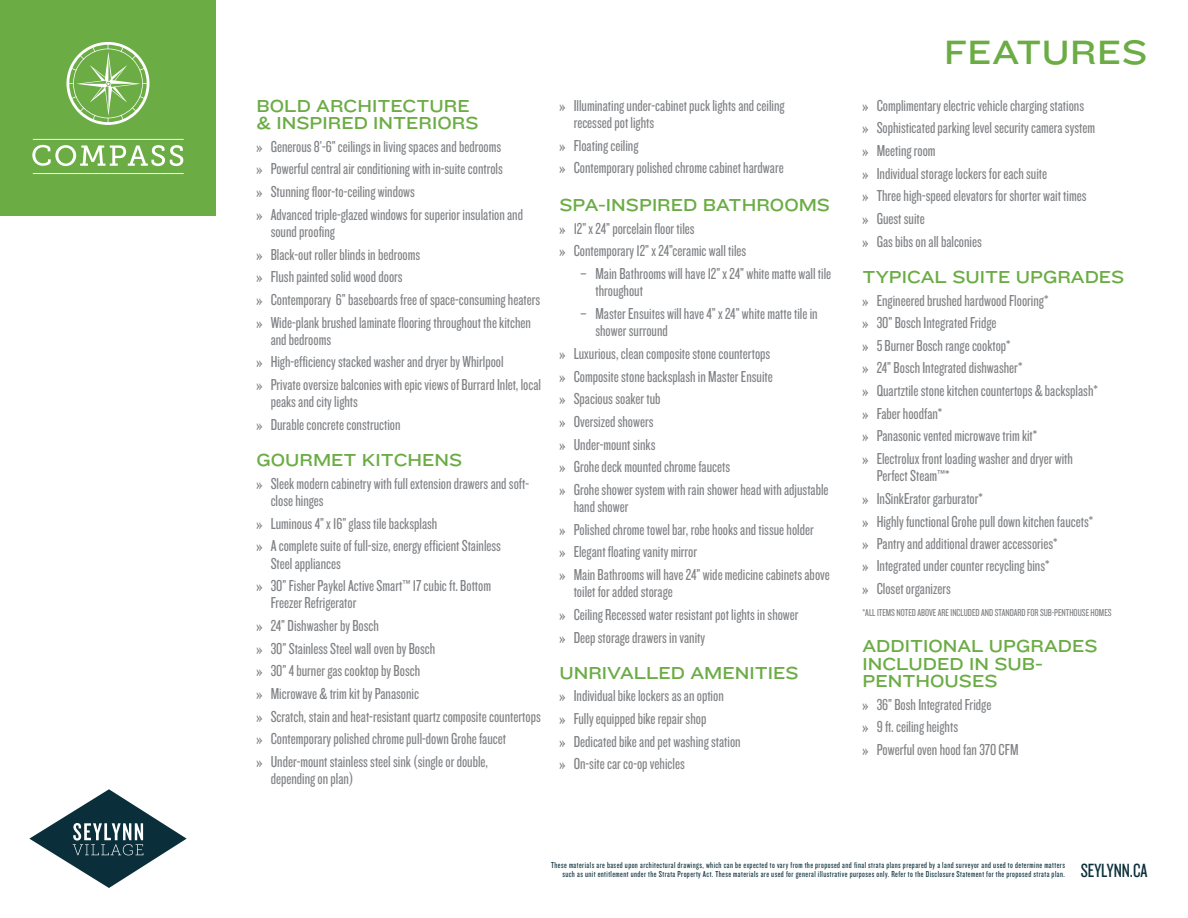
<style>
.page{position:relative;width:1188px;height:918px;background:#fff}
.page>*{position:absolute;margin:0;border:0;box-sizing:border-box;transform-origin:0 0}
.t1{font:34.95px "Knockout HTF33 Junior Heviwt";letter-spacing:.015em;color:#6bac44}
.t2{font:18px/17.2px "Knockout HTF33 Junior Heviwt";color:#6bac44}
.t3{font:16.5px/22.6px "Knockout HTF28 Junior Featherwt";color:#808285}
.t4{font:10.5px "Knockout HTF28 Junior Featherwt";color:#808285}
.t5{font:9px/9.1px "Knockout HTF28 Junior Featherwt";letter-spacing:.05em;color:#0a2f3a}
.s1{font-size:19.8px}
</style>
<div class="page">
<div style="left:0;top:0;width:216px;height:216px;background:#6bac44"></div>
<hr style="left:33px;top:139px;width:151px;height:1px;background:#fff">
<hr style="left:33px;top:173px;width:151px;height:1px;background:#fff">
<svg style="left:32px;top:145px;width:151px;height:21px"></svg>
<svg style="left:66px;top:42px;width:84px;height:83px"></svg>
<svg style="left:29px;top:789px;width:158px;height:99px"></svg>
<p class="t2" style="left:256px;top:97px;width:224px">BOLD ARCHITECTURE &amp; INSPIRED INTERIORS</p>
<p class="t3" style="left:256px;top:135px;width:268px">» Generous 8’-6” ceilings in living spaces and bedrooms<br>» Powerful central air conditioning with in-suite controls<br>» Stunning floor-to-ceiling windows<br>» Advanced triple-glazed windows for superior insulation and</p>
<p class="t3" style="left:256px;top:221px;width:285px;text-indent:14px">sound proofing<br>» Black-out roller blinds in bedrooms<br>» Flush painted solid wood doors<br>» Contemporary 6” baseboards free of space-consuming heaters » Wide-plank brushed laminate flooring throughout the kitchen</p>
<p class="t3" style="left:257px;top:328px;width:286px;text-indent:14px">and bedrooms<br>» High-efficiency stacked washer and dryer by Whirlpool<br>» Private oversize balconies with epic views of Burrard Inlet, local</p>
<p class="t3" style="left:257px;top:391px;width:146px;text-indent:14px">peaks and city lights<br>» Durable concrete construction</p>
<p class="t2" style="left:256px;top:452px;width:207px">GOURMET KITCHENS</p>
<p class="t3" style="left:271px;top:475px;width:260px;line-height:17.2px;text-indent:-14px">» Sleek modern cabinetry with full extension drawers and soft&shy;close hinges</p>
<p class="t3" style="left:256px;top:512px;width:246px">» Luminous 4” x 16” glass tile backsplash<br>» A complete suite of full-size, energy efficient Stainless</p>
<p class="t3" style="left:256px;top:552px;width:236px;text-indent:14px">Steel appliances<br>» 30” Fisher Paykel Active Smart™ 17 cubic ft. Bottom</p>
<p class="t3" style="left:256px;top:592px;width:286px;text-indent:14px">Freezer Refrigerator<br>» 24” Dishwasher by Bosch<br>» 30” Stainless Steel wall oven by Bosch<br>» 30” 4 burner gas cooktop by Bosch<br>» Microwave &amp; trim kit by Panasonic<br>» Scratch, stain and heat-resistant quartz composite countertops » Contemporary polished chrome pull-down Grohe faucet<br>» Under-mount stainless steel sink (single or double,</p>
<p class="t3" style="left:271px;top:768px;width:84px">depending on plan)</p>
<p class="t3" style="left:574px;top:97px;width:213px;line-height:17.2px;text-indent:-14px">» Illuminating under-cabinet puck lights and ceiling recessed pot lights</p>
<p class="t3" style="left:560px;top:134px;width:226px">» Floating ceiling<br>» Contemporary polished chrome cabinet hardware</p>
<p class="t2" style="left:560px;top:197px;width:272px">SPA-INSPIRED BATHROOMS</p>
<p class="t3" style="left:560px;top:217px;width:188px">» 12” x 24” porcelain floor tiles<br>» Contemporary 12” x 24”ceramic wall tiles</p>
<p class="t3" style="left:595px;top:265px;width:237px;line-height:17.2px;text-indent:-16px">– Main Bathrooms will have 12” x 24” white matte wall tile throughout</p>
<p class="t3" style="left:595px;top:305px;width:224px;line-height:17.2px;text-indent:-16px">– Master Ensuites will have 4” x 24” white matte tile in shower surround</p>
<p class="t3" style="left:560px;top:342px;width:271px">» Luxurious, clean composite stone countertops<br>» Composite stone backsplash in Master Ensuite<br>» Spacious soaker tub<br>» Oversized showers<br>» Under-mount sinks<br>» Grohe deck mounted chrome faucets<br>» Grohe shower system with rain shower head with adjustable</p>
<p class="t3" style="left:560px;top:496px;width:272px;text-indent:14px">hand shower<br>» Polished chrome towel bar, robe hooks and tissue holder<br>» Elegant floating vanity mirror<br>» Main Bathrooms will have 24” wide medicine cabinets above</p>
<p class="t3" style="left:560px;top:581px;width:241px;text-indent:14px">toilet for added storage<br>» Ceiling Recessed water resistant pot lights in shower » Deep storage drawers in vanity</p>
<p class="t2" style="left:560px;top:664px;width:241px">UNRIVALLED AMENITIES</p>
<p class="t3" style="left:560px;top:685px;width:183px">» Individual bike lockers as an option<br>» Fully equipped bike repair shop<br>» Dedicated bike and pet washing station » On-site car co-op vehicles</p>
<h1 class="t1" style="left:944px;top:33px;width:205px">FEATURES</h1>
<p class="t3" style="left:863px;top:94px;width:234px">» Complimentary electric vehicle charging stations<br>» Sophisticated parking level security camera system » Meeting room<br>» Individual storage lockers for each suite<br>» Three high-speed elevators for shorter wait times » Guest suite<br>» Gas bibs on all balconies</p>
<p class="t2" style="left:862px;top:268px;width:263px">TYPICAL SUITE UPGRADES</p>
<p class="t3" style="left:862px;top:289px;width:237px">» Engineered brushed hardwood Flooring*<br>» 30” Bosch Integrated Fridge<br>» 5 Burner Bosch range cooktop*<br>» 24” Bosch Integrated dishwasher*<br>» Quartztile stone kitchen countertops &amp; backsplash* » Faber hoodfan*<br>» Panasonic vented microwave trim kit*<br>» Electrolux front loading washer and dryer with</p>
<p class="t3" style="left:862px;top:465px;width:232px;text-indent:14px">Perfect Steam™*<br>» InSinkErator garburator*<br>» Highly functional Grohe pull down kitchen faucets*</p>
<p class="t3" style="left:862px;top:555px;width:189px">» Integrated under counter recycling bins*</p>
<p class="t3" style="left:862px;top:532px;width:197px">» Pantry and additional drawer accessories*</p>
<p class="t3" style="left:862px;top:577px;width:90px">» Closet organizers</p>
<p class="t4" style="left:862px;top:608px;width:251px">*ALL ITEMS NOTED ABOVE ARE INCLUDED AND STANDARD FOR SUB-PENTHOUSE HOMES</p>
<p class="t2" style="left:862px;top:638px;width:237px">ADDITIONAL UPGRADES<br>INCLUDED IN SUB-<br>PENTHOUSES</p>
<p class="t3" style="left:862px;top:693px;width:158px">» 36” Bosh Integrated Fridge<br>» 9 ft. ceiling heights<br>» Powerful oven hood fan 370 CFM</p>
<p class="t5" style="left:562px;top:861px;width:587px;text-indent:-11px">These materials are based upon architectural drawings, which can be expected to vary from the proposed and final strata plans prepared by a land surveyor and used to determine matters<br>such as unit entitlement under the Strata Property Act. These materials are used for general illustrative purposes only. Refer to the Disclosure Statement for the proposed strata plan. <span class="s1">SEYLYNN.CA</span></p>
</div>
